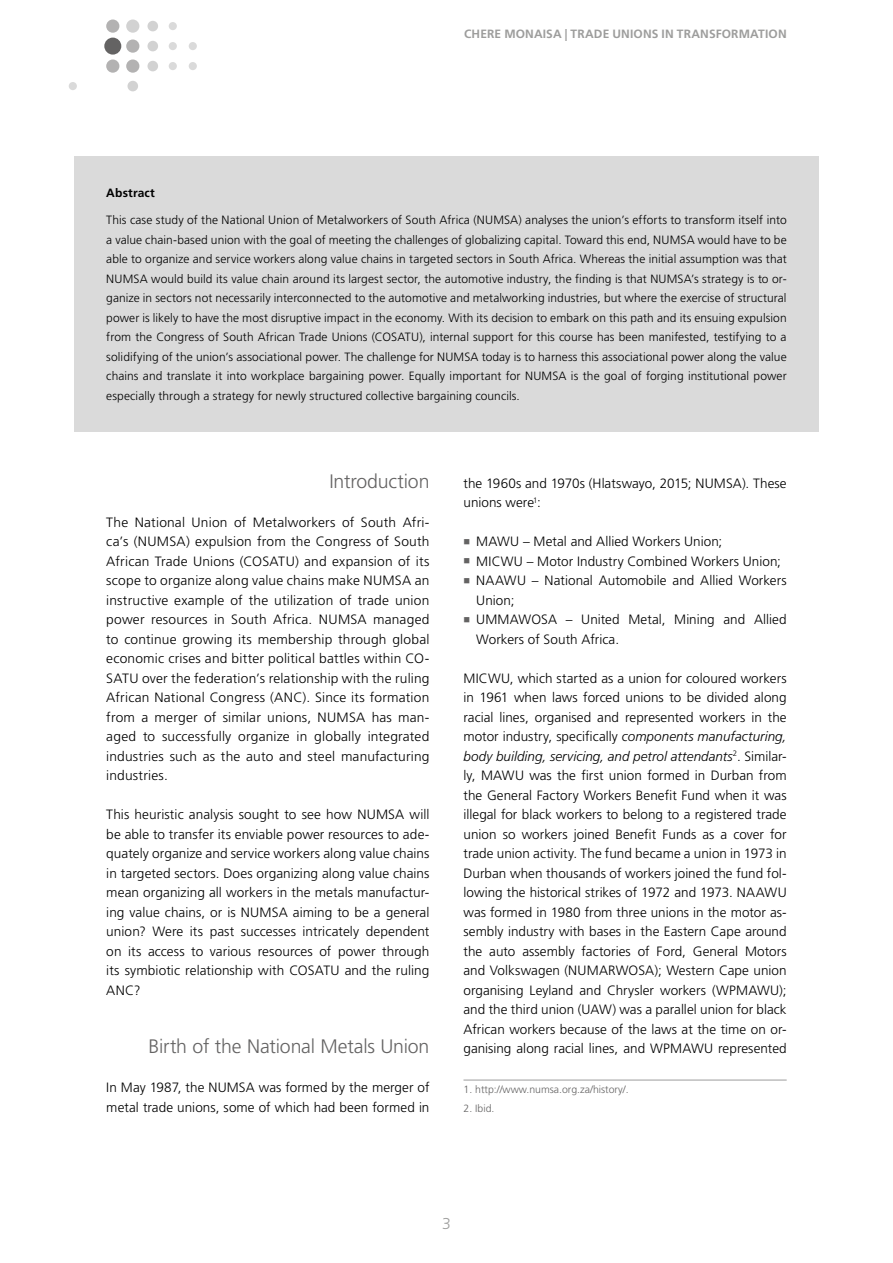
<style>
.page{position:relative;width:893px;height:1263px;background:#fff}
.page>*{position:absolute;margin:0;border:0;box-sizing:border-box;transform-origin:0 0}
.t1{font:300 19.5px "Frutiger LT Std";letter-spacing:-.01em;color:#646363}
.t2{font:300 15.75px "Frutiger LT Std";color:#9d9d9c}
.t3{font:300 13.5px/19.5px "Frutiger LT Std";letter-spacing:.005em;color:#000}
.t4{font:300 12px/19.5px "Frutiger LT Std";letter-spacing:.005em;color:#000;text-align:justify}
.t5{font:700 12px "Frutiger LT Std";letter-spacing:.01em;color:#9d9d9c}
.t6{font:700 12px "Frutiger LT Std";letter-spacing:.015em;color:#000}
.t7{font:300 10.5px "Frutiger LT Std";color:#646363}
.s1{color:#646363}
.s2{font-style:italic}
</style>
<div class="page">
<div style="left:104px;top:38px;width:17px;height:17px;background:#646363;border-radius:50%"></div>
<div style="left:69px;top:82px;width:8px;height:8px;background:#dadada;border-radius:50%"></div>
<div style="left:127px;top:81px;width:11px;height:10px;background:#d2d2d2;border-radius:50%"></div>
<div style="left:169px;top:22px;width:8px;height:8px;background:#dadada;border-radius:50%"></div>
<div style="left:147px;top:21px;width:11px;height:10px;background:#d2d2d2;border-radius:50%"></div>
<div style="left:189px;top:42px;width:8px;height:8px;background:#dadada;border-radius:50%"></div>
<div style="left:169px;top:42px;width:8px;height:8px;background:#dadada;border-radius:50%"></div>
<div style="left:147px;top:41px;width:11px;height:10px;background:#d2d2d2;border-radius:50%"></div>
<div style="left:189px;top:62px;width:8px;height:8px;background:#dadada;border-radius:50%"></div>
<div style="left:169px;top:62px;width:8px;height:8px;background:#dadada;border-radius:50%"></div>
<div style="left:147px;top:61px;width:11px;height:10px;background:#d2d2d2;border-radius:50%"></div>
<div style="left:126px;top:20px;width:13px;height:13px;background:#d2d2d2;border-radius:50%"></div>
<div style="left:106px;top:20px;width:13px;height:13px;background:#b3b2b2;border-radius:50%"></div>
<div style="left:126px;top:39px;width:13px;height:14px;background:#b3b2b2;border-radius:50%"></div>
<div style="left:126px;top:59px;width:13px;height:14px;background:#b3b2b2;border-radius:50%"></div>
<div style="left:106px;top:59px;width:13px;height:14px;background:#b3b2b2;border-radius:50%"></div>
<hr style="left:463px;top:1080px;width:324px;height:1px;background:#9d9d9c">
<div style="left:74px;top:156px;width:745px;height:276px;background:#dadada"></div>
<p class="t5" style="left:464px;top:27px;width:324px">CHERE MONAISA | TRADE UNIONS IN TRANSFORMATION</p>
<p class="t6" style="left:106px;top:186px;width:50px">Abstract</p>
<p class="t4" style="left:106px;top:210px;width:682px">This case study of the National Union of Metalworkers of South Africa (NUMSA) analyses the union’s efforts to transform itself into a value chain-based union with the goal of meeting the challenges of globalizing capital. Toward this end, NUMSA would have to be able to organize and service workers along value chains in targeted sectors in South Africa. Whereas the initial assumption was that NUMSA would build its value chain around its largest sector, the automotive industry, the finding is that NUMSA’s strategy is to or&shy;ganize in sectors not necessarily interconnected to the automotive and metalworking industries, but where the exercise of structural power is likely to have the most disruptive impact in the economy. With its decision to embark on this path and its ensuing expulsion from the Congress of South African Trade Unions (COSATU), internal support for this course has been manifested, testifying to a solidifying of the union’s associational power. The challenge for NUMSA today is to harness this associational power along the value chains and translate it into workplace bargaining power. Equally important for NUMSA is the goal of forging institutional power especially through a strategy for newly structured collective bargaining councils.</p>
<h1 class="t1" style="left:329px;top:470px;width:102px">Introduction</h1>
<p class="t3" style="left:106px;top:512px;width:325px;text-align:justify">The National Union of Metalworkers of South Afri&shy;ca’s (NUMSA) expulsion from the Congress of South African Trade Unions (COSATU) and expansion of its scope to organize along value chains make NUMSA an instructive example of the utilization of trade union power resources in South Africa. NUMSA managed to continue growing its membership through global economic crises and bitter political battles within CO-SATU over the federation’s relationship with the ruling African National Congress (ANC). Since its formation from a merger of similar unions, NUMSA has man&shy;aged to successfully organize in globally integrated industries such as the auto and steel manufacturing industries.</p>
<p class="t3" style="left:106px;top:805px;width:325px;text-align:justify">This heuristic analysis sought to see how NUMSA will be able to transfer its enviable power resources to ade&shy;quately organize and service workers along value chains in targeted sectors. Does organizing along value chains mean organizing all workers in the metals manufactur&shy;ing value chains, or is NUMSA aiming to be a general union? Were its past successes intricately dependent on its access to various resources of power through its symbiotic relationship with COSATU and the ruling ANC?</p>
<h1 class="t1" style="left:149px;top:1035px;width:282px">Birth of the National Metals Union</h1>
<p class="t3" style="left:106px;top:1078px;width:325px">In May 1987, the NUMSA was formed by the merger of metal trade unions, some of which had been formed in</p>
<p class="t3" style="left:463px;top:473px;width:325px">the 1960s and 1970s (Hlatswayo, 2015; NUMSA). These unions were<sup>1</sup>:</p>
<p class="t3" style="left:463px;top:532px;width:260px"><span class="s1">■</span> MAWU – Metal and Allied Workers Union;</p>
<p class="t3" style="left:463px;top:551px;width:319px"><span class="s1">■</span> MICWU – Motor Industry Combined Workers Union;</p>
<p class="t3" style="left:476px;top:571px;width:312px;text-indent:-13px"><span class="s1">■</span> NAAWU – National Automobile and Allied Workers<br>Union;</p>
<p class="t3" style="left:476px;top:610px;width:312px;text-indent:-13px"><span class="s1">■</span> UMMAWOSA – United Metal, Mining and Allied<br>Workers of South Africa.</p>
<p class="t3" style="left:463px;top:668px;width:325px;text-align:justify">MICWU, which started as a union for coloured workers in 1961 when laws forced unions to be divided along racial lines, organised and represented workers in the motor industry, specifically <span class="s2">components manufacturing, body building, servicing, and petrol attendants</span><sup>2</sup>. Similar&shy;ly, MAWU was the first union formed in Durban from the General Factory Workers Benefit Fund when it was illegal for black workers to belong to a registered trade union so workers joined Benefit Funds as a cover for trade union activity. The fund became a union in 1973 in Durban when thousands of workers joined the fund fol&shy;lowing the historical strikes of 1972 and 1973. NAAWU was formed in 1980 from three unions in the motor as&shy;sembly industry with bases in the Eastern Cape around the auto assembly factories of Ford, General Motors and Volkswagen (NUMARWOSA); Western Cape union organising Leyland and Chrysler workers (WPMAWU); and the third union (UAW) was a parallel union for black African workers because of the laws at the time on or&shy;ganising along racial lines, and WPMAWU represented</p>
<p class="t7" style="left:463px;top:1083px;width:167px">1. http://www.numsa.org.za/history/.</p>
<p class="t7" style="left:463px;top:1102px;width:32px">2. Ibid.</p>
<p class="t2" style="left:442px;top:1214px;width:10px">3</p>
</div>
